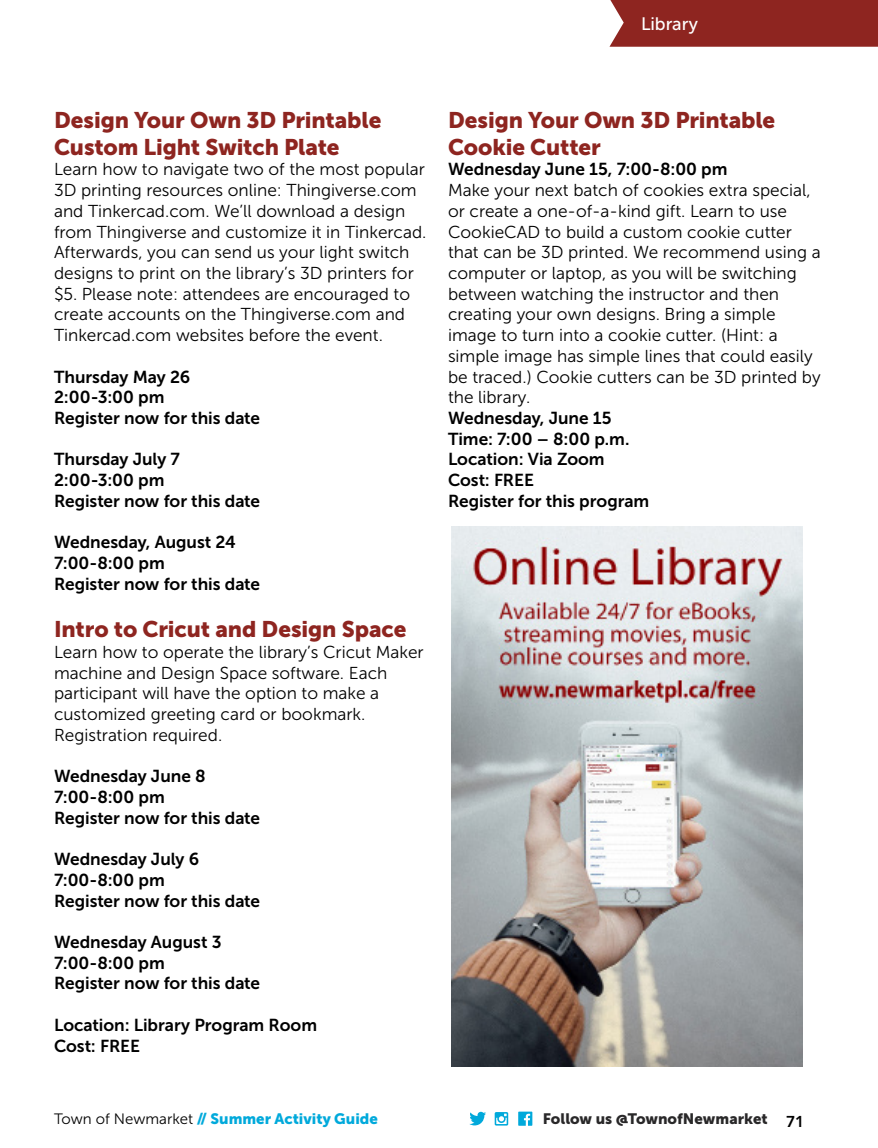
<style>
.page{position:relative;width:878px;height:1148px;background:#fff}
.page>*{position:absolute;margin:0;border:0;box-sizing:border-box;transform-origin:0 0}
.t1{font:22.5px/27px "Museo Sans 900";letter-spacing:-.005em;color:#8e2520}
.t2{font:18px "Museo Sans 500";letter-spacing:-.005em;color:#fff}
.t3{font:17.25px/20.7px "Museo Sans 300";color:#000}
.t4{font:17.25px/20.7px "Museo Sans 700";color:#000}
.t5{font:15px "Museo Sans 900";color:#01a9db}
.t6{font:15px "Museo Sans 900";color:#292829}
.s1{font-family:"Museo Sans 300";color:#000}
.s2{font-family:"Avenir";font-weight:800;font-size:15.75px;color:#000}
</style>
<div class="page">
<svg style="left:469px;top:1111px;width:17px;height:14px"></svg>
<svg style="left:494px;top:1112px;width:14px;height:13px"></svg>
<svg style="left:518px;top:1111px;width:14px;height:14px"></svg>
<div style="left:609px;top:0;width:269px;height:47px;background:#8e2520"></div>
<img style="left:451px;top:526px;width:351px;height:541px">
<p class="t2" style="left:641px;top:13px;width:59px">Library</p>
<h1 class="t1" style="left:54px;top:106px;width:329px">Design Your Own 3D Printable<br>Custom Light Switch Plate</h1>
<p class="t3" style="left:54px;top:159px;width:374px">Learn how to navigate two of the most popular 3D printing resources online: Thingiverse.com and Tinkercad.com. We’ll download a design from Thingiverse and customize it in Tinkercad.<br>Afterwards, you can send us your light switch designs to print on the library’s 3D printers for $5. Please note: attendees are encouraged to create accounts on the Thingiverse.com and Tinkercad.com websites before the event.</p>
<p class="t4" style="left:54px;top:366px;width:207px">Thursday May 26<br>2:00-3:00 pm<br>Register now for this date</p>
<p class="t4" style="left:54px;top:449px;width:207px">Thursday July 7<br>2:00-3:00 pm<br>Register now for this date</p>
<p class="t4" style="left:54px;top:532px;width:207px">Wednesday, August 24<br>7:00-8:00 pm<br>Register now for this date</p>
<h1 class="t1" style="left:54px;top:616px;width:354px">Intro to Cricut and Design Space</h1>
<p class="t3" style="left:54px;top:642px;width:371px">Learn how to operate the library’s Cricut Maker machine and Design Space software. Each participant will have the option to make a customized greeting card or bookmark.<br>Registration required.</p>
<p class="t4" style="left:54px;top:766px;width:207px">Wednesday June 8<br>7:00-8:00 pm<br>Register now for this date</p>
<p class="t4" style="left:54px;top:848px;width:207px">Wednesday July 6<br>7:00-8:00 pm<br>Register now for this date</p>
<p class="t4" style="left:54px;top:931px;width:207px">Wednesday August 3<br>7:00-8:00 pm<br>Register now for this date</p>
<p class="t4" style="left:54px;top:1014px;width:264px">Location: Library Program Room<br>Cost: FREE</p>
<h1 class="t1" style="left:448px;top:106px;width:329px">Design Your Own 3D Printable<br>Cookie Cutter</h1>
<p class="t4" style="left:448px;top:159px;width:281px">Wednesday June 15, 7:00-8:00 pm</p>
<p class="t3" style="left:448px;top:180px;width:374px">Make your next batch of cookies extra special, or create a one-of-a-kind gift. Learn to use CookieCAD to build a custom cookie cutter that can be 3D printed. We recommend using a computer or laptop, as you will be switching between watching the instructor and then creating your own designs. Bring a simple image to turn into a cookie cutter. (Hint: a simple image has simple lines that could easily be traced.) Cookie cutters can be 3D printed by the library.</p>
<p class="t4" style="left:448px;top:407px;width:203px">Wednesday, June 15<br>Time: 7:00 – 8:00 p.m.<br>Location: Via Zoom<br>Cost: FREE<br>Register for this program</p>
<p class="t5" style="left:54px;top:1110px;width:325px"><span class="s1">Town of Newmarket</span> // Summer Activity Guide</p>
<p class="t6" style="left:543px;top:1110px;width:263px">Follow us @TownofNewmarket <span class="s2">71</span></p>
</div>
